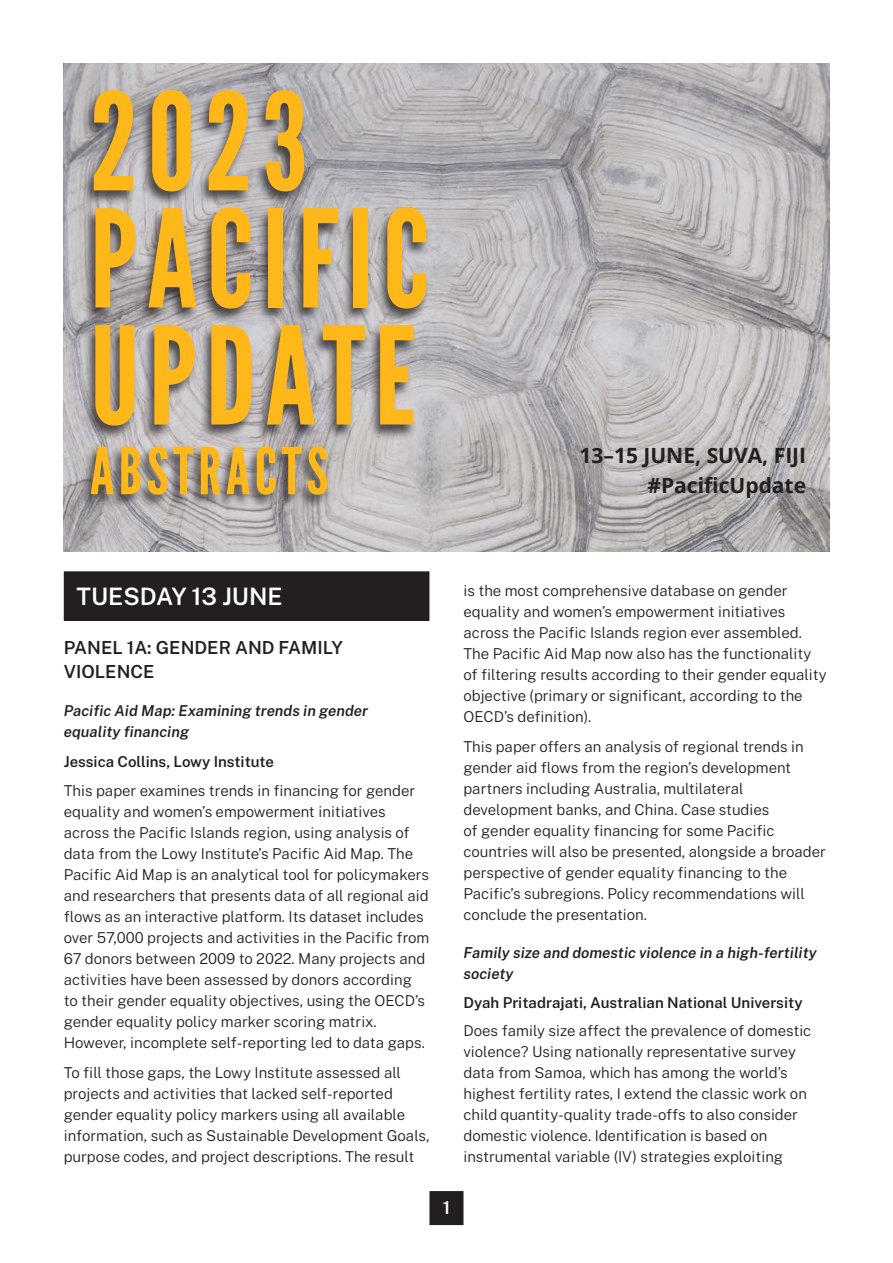
<style>
.page{position:relative;width:893px;height:1263px;background:#fff}
.page>*{position:absolute;margin:0;border:0;box-sizing:border-box;transform-origin:0 0}
.t1{font:135px/117px "League Gothic";letter-spacing:.07em;color:#ffb819}
.t2{font:64.5px "League Gothic";letter-spacing:.07em;color:#ffb819}
.Day_heading{font:600 24px "Public Sans";color:#fff}
.t3{font:700 21px "Open Sans";color:#231f20}
.Panel_heading{font:600 18px/24px "Public Sans";color:#231f20}
.t4{font:600 18px "Public Sans";color:#fff}
.Text{font:300 15px/21px "Public Sans";color:#231f20}
.Paper_title{font:italic 600 15px/21px "Public Sans";color:#231f20}
.Presenter{font:600 15px "Public Sans";color:#231f20}
</style>
<div class="page">
<div style="left:430px;top:1192px;width:33px;height:32px;background:#231f20"></div>
<div style="left:429px;top:1191px;width:34px;height:34px;border:2px solid #231f20"></div>
<div style="left:65px;top:572px;width:364px;height:48px;background:#231f20"></div>
<div style="left:64px;top:571px;width:365px;height:50px;border:2px solid #231f20"></div>
<img style="left:64px;top:64px;width:765px;height:488px">
<div style="left:81px;top:89px;width:349px;height:352px;background:#231f20;opacity:.75"></div>
<div style="left:78px;top:446px;width:253px;height:64px;background:#231f20;opacity:.75"></div>
<p class="t1" style="left:90px;top:84px;width:341px">2023<br>PACIFIC<br>UPDATE</p>
<p class="t2" style="left:90px;top:433px;width:240px">ABSTRACTS</p>
<p class="t3" style="left:579px;top:440px;width:228px">13–15 JUNE, SUVA, FIJI</p>
<p class="t3" style="left:647px;top:470px;width:160px">#PacificUpdate</p>
<p class="Day_heading" style="left:77px;top:578px;width:208px">TUESDAY 13 JUNE</p>
<p class="Panel_heading" style="left:64px;top:634px;width:281px">PANEL 1A: GENDER AND FAMILY<br>VIOLENCE</p>
<p class="Paper_title" style="left:64px;top:700px;width:306px">Pacific Aid Map: Examining trends in gender equality financing</p>
<p class="Presenter" style="left:64px;top:750px;width:212px">Jessica Collins, Lowy Institute</p>
<p class="Text" style="left:64px;top:779px;width:367px">This paper examines trends in financing for gender equality and women’s empowerment initiatives across the Pacific Islands region, using analysis of data from the Lowy Institute’s Pacific Aid Map. The Pacific Aid Map is an analytical tool for policymakers and researchers that presents data of all regional aid flows as an interactive platform. Its dataset includes over 57,000 projects and activities in the Pacific from 67 donors between 2009 to 2022. Many projects and activities have been assessed by donors according to their gender equality objectives, using the OECD’s gender equality policy marker scoring matrix.<br>However, incomplete self-reporting led to data gaps.</p>
<p class="Text" style="left:64px;top:1061px;width:367px">To fill those gaps, the Lowy Institute assessed all projects and activities that lacked self-reported gender equality policy markers using all available information, such as Sustainable Development Goals, purpose codes, and project descriptions. The result</p>
<p class="t4" style="left:443px;top:1194px;width:9px">1</p>
<p class="Text" style="left:463px;top:579px;width:365px">is the most comprehensive database on gender equality and women’s empowerment initiatives across the Pacific Islands region ever assembled.<br>The Pacific Aid Map now also has the functionality of filtering results according to their gender equality objective (primary or significant, according to the OECD’s definition).</p>
<p class="Text" style="left:463px;top:735px;width:364px">This paper offers an analysis of regional trends in gender aid flows from the region’s development partners including Australia, multilateral development banks, and China. Case studies<br>of gender equality financing for some Pacific countries will also be presented, alongside a broader perspective of gender equality financing to the Pacific’s subregions. Policy recommendations will conclude the presentation.</p>
<p class="Paper_title" style="left:463px;top:941px;width:355px">Family size and domestic violence in a high-fertility society</p>
<p class="Presenter" style="left:463px;top:992px;width:341px">Dyah Pritadrajati, Australian National University</p>
<p class="Text" style="left:463px;top:1019px;width:349px">Does family size affect the prevalence of domestic violence? Using nationally representative survey data from Samoa, which has among the world’s highest fertility rates, I extend the classic work on child quantity-quality trade-offs to also consider domestic violence. Identification is based on instrumental variable (IV) strategies exploiting</p>
</div>
